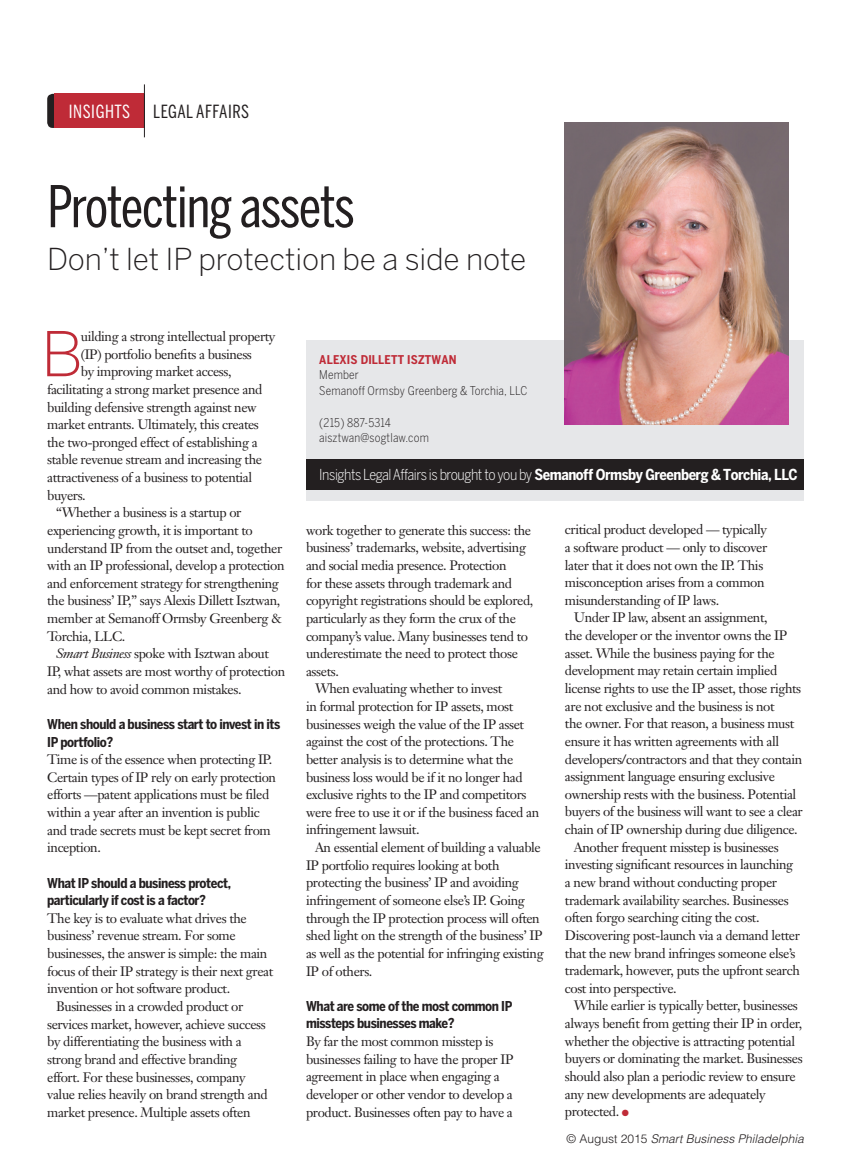
<style>
.page{position:relative;width:851px;height:1175px;background:#fff}
.page>*{position:absolute;margin:0;border:0;box-sizing:border-box;transform-origin:0 0}
.BodyDropCap{font:300 61.2px "Benton Sans";color:#bf2b37}
.Headline{font:57px "Benton Sans Comp";letter-spacing:-.02em;color:#231f20}
.Drophead{font:300 30px "Benton Sans";letter-spacing:-.005em;color:#231f20}
.TopHeaderBlack{font:18px "Benton Sans Comp";letter-spacing:.03em;color:#231f20}
.TopHeaderWhite{font:18px "Benton Sans Comp";letter-spacing:.03em;color:#fff}
.InsightBroughtToYou{font:300 15px "Benton Sans Cond";letter-spacing:-.03em;color:#fff}
.Body{font:13.5px/17.7px "Janson Text";letter-spacing:-.03em;color:#231f20}
.BodyNoIndent{font:13.5px/17.7px "Janson Text";letter-spacing:-.03em;color:#231f20}
.BodyDropCap-2{font:13.5px "Janson Text";letter-spacing:-.03em;color:#231f20}
.BodySubhead{font:700 13.5px/17.7px "Benton Sans Cond";letter-spacing:-.03em;color:#231f20}
.InsightsTitleCo{font:300 12px "Benton Sans Cond";letter-spacing:.015em;color:#231f20}
.t1{font:italic 300 12px "Helvetica";color:#231f20}
.InsightsTitleCo-2{font:700 12px/15.8px "Benton Sans Cond";letter-spacing:.015em;color:#bf2b37}
.s1{font-style:italic}
.s2{font-weight:300;color:#231f20}
.s3{font-weight:700}
.s4{color:#bf2b37}
.s5{font-style:normal}
</style>
<div class="page">
<div style="left:306px;top:340px;width:497px;height:160px;background:#e6e7e9"></div>
<img style="left:565px;top:122px;width:223px;height:303px">
<div style="left:306px;top:459px;width:497px;height:30px;background:#231f20"></div>
<svg style="left:47px;top:94px;width:8px;height:34px"></svg>
<div style="left:55px;top:94px;width:89px;height:34px;background:#bf2b37"></div>
<hr style="left:144px;top:84px;width:1px;height:53px;background:#231f20">
<p class="TopHeaderWhite" style="left:69px;top:101px;width:63px">INSIGHTS</p>
<p class="TopHeaderBlack" style="left:153px;top:101px;width:98px">LEGAL AFFAIRS</p>
<p class="Headline" style="left:47px;top:173px;width:309px">Protecting assets</p>
<p class="Drophead" style="left:47px;top:242px;width:480px">Don’t let IP protection be a side note</p>
<p class="BodyDropCap" style="left:41px;top:318px;width:43px">B</p>
<p class="BodyDropCap-2" style="left:81px;top:328px;width:196px">uilding a strong intellectual property</p>
<p class="BodyDropCap-2" style="left:81px;top:345px;width:173px">(IP) portfolio benefits a business</p>
<p class="BodyDropCap-2" style="left:81px;top:363px;width:152px">by improving market access,</p>
<p class="BodyDropCap-2" style="left:47px;top:380px;width:217px">facilitating a strong market presence and</p>
<p class="BodyDropCap-2" style="left:47px;top:398px;width:211px">building defensive strength against new</p>
<p class="BodyDropCap-2" style="left:47px;top:416px;width:213px">market entrants. Ultimately, this creates</p>
<p class="BodyDropCap-2" style="left:47px;top:433px;width:212px">the two-pronged effect of establishing a</p>
<p class="BodyDropCap-2" style="left:47px;top:451px;width:216px">stable revenue stream and increasing the</p>
<p class="BodyDropCap-2" style="left:47px;top:469px;width:206px">attractiveness of a business to potential</p>
<p class="BodyDropCap-2" style="left:47px;top:486px;width:40px">buyers.</p>
<p class="Body" style="left:47px;top:503px;width:239px;text-indent:9px">“Whether a business is a startup or experiencing growth, it is important to understand IP from the outset and, together with an IP professional, develop a protection and enforcement strategy for strengthening the business’ IP,” says Alexis Dillett Isztwan, member at Semanoff Ormsby Greenberg &amp; Torchia, LLC.</p>
<p class="Body" style="left:47px;top:644px;width:239px;text-indent:9px"><span class="s1">Smart Business</span> spoke with Isztwan about<br>IP, what assets are most worthy of protection and how to avoid common mistakes.</p>
<p class="BodySubhead" style="left:47px;top:715px;width:235px">When should a business start to invest in its<br>IP portfolio?</p>
<p class="BodyNoIndent" style="left:47px;top:750px;width:230px">Time is of the essence when protecting IP.<br>Certain types of IP rely on early protection efforts —patent applications must be filed within a year after an invention is public and trade secrets must be kept secret from inception.</p>
<p class="BodySubhead" style="left:47px;top:873px;width:185px">What IP should a business protect, particularly if cost is a factor?</p>
<p class="BodyNoIndent" style="left:47px;top:909px;width:227px">The key is to evaluate what drives the business’ revenue stream. For some businesses, the answer is simple: the main focus of their IP strategy is their next great invention or hot software product.</p>
<p class="Body" style="left:47px;top:997px;width:222px;text-indent:9px">Businesses in a crowded product or services market, however, achieve success by differentiating the business with a strong brand and effective branding effort. For these businesses, company value relies heavily on brand strength and market presence. Multiple assets often</p>
<p class="InsightsTitleCo-2" style="left:319px;top:351px;width:139px">ALEXIS DILLETT ISZTWAN<br><span class="s2">Member</span></p>
<p class="InsightsTitleCo" style="left:319px;top:384px;width:210px">Semanoff Ormsby Greenberg &amp; Torchia, LLC</p>
<p class="InsightsTitleCo" style="left:319px;top:415px;width:73px">(215) 887-5314</p>
<p class="InsightsTitleCo" style="left:319px;top:431px;width:111px">aisztwan@sogtlaw.com</p>
<p class="InsightBroughtToYou" style="left:319px;top:465px;width:480px">Insights Legal Affairs is brought to you by <span class="s3">Semanoff Ormsby Greenberg &amp; Torchia, LLC</span></p>
<p class="Body" style="left:306px;top:521px;width:229px">work together to generate this success: the business’ trademarks, website, advertising and social media presence. Protection<br>for these assets through trademark and copyright registrations should be explored, particularly as they form the crux of the company’s value. Many businesses tend to underestimate the need to protect those assets.</p>
<p class="Body" style="left:306px;top:680px;width:235px;text-indent:9px">When evaluating whether to invest<br>in formal protection for IP assets, most businesses weigh the value of the IP asset against the cost of the protections. The better analysis is to determine what the business loss would be if it no longer had exclusive rights to the IP and competitors were free to use it or if the business faced an infringement lawsuit.</p>
<p class="Body" style="left:306px;top:838px;width:239px;text-indent:9px">An essential element of building a valuable IP portfolio requires looking at both protecting the business’ IP and avoiding infringement of someone else’s IP. Going through the IP protection process will often shed light on the strength of the business’ IP as well as the potential for infringing existing IP of others.</p>
<p class="BodySubhead" style="left:306px;top:997px;width:208px">What are some of the most common IP missteps businesses make?</p>
<p class="BodyNoIndent" style="left:306px;top:1032px;width:209px">By far the most common misstep is businesses failing to have the proper IP agreement in place when engaging a developer or other vendor to develop a product. Businesses often pay to have a</p>
<p class="BodyNoIndent" style="left:565px;top:520px;width:204px">critical product developed — typically a software product — only to discover later that it does not own the IP. This misconception arises from a common misunderstanding of IP laws.</p>
<p class="Body" style="left:565px;top:609px;width:239px;text-indent:9px">Under IP law, absent an assignment,<br>the developer or the inventor owns the IP asset. While the business paying for the development may retain certain implied license rights to use the IP asset, those rights are not exclusive and the business is not<br>the owner. For that reason, a business must ensure it has written agreements with all developers/contractors and that they contain assignment language ensuring exclusive ownership rests with the business. Potential buyers of the business will want to see a clear chain of IP ownership during due diligence.</p>
<p class="Body" style="left:565px;top:838px;width:236px;text-indent:9px">Another frequent misstep is businesses investing significant resources in launching a new brand without conducting proper trademark availability searches. Businesses often forgo searching citing the cost.<br>Discovering post-launch via a demand letter that the new brand infringes someone else’s trademark, however, puts the upfront search cost into perspective.</p>
<p class="Body" style="left:565px;top:996px;width:239px;text-indent:9px">While earlier is typically better, businesses always benefit from getting their IP in order, whether the objective is attracting potential buyers or dominating the market. Businesses should also plan a periodic review to ensure any new developments are adequately protected. <span class="s4">●</span></p>
<p class="t1" style="left:566px;top:1131px;width:239px"><span class="s5">© August 2015</span> Smart Business Philadelphia</p>
</div>
